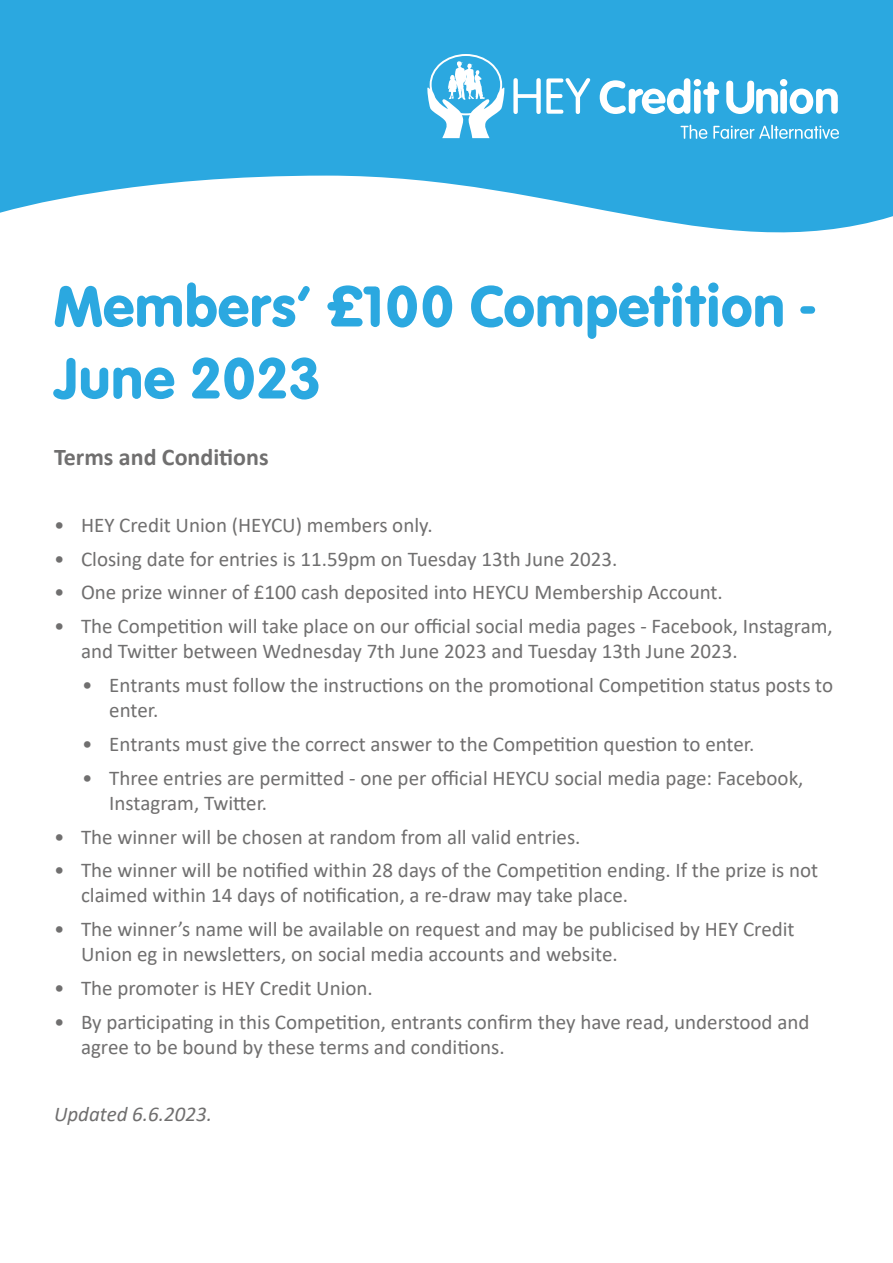
<style>
.page{position:relative;width:893px;height:1263px;background:#fff}
.page>*{position:absolute;margin:0;border:0;box-sizing:border-box;transform-origin:0 0}
.t1{font:60px/72px "VAG Rundschrift D";color:#2ba8e0}
.t2{font:700 24px "Calibri";color:#706f6f}
.t3{font:21px/25.2px "Calibri";color:#706f6f}
.t4{font:italic 21px "Calibri";color:#706f6f}
</style>
<div class="page">
<div style="left:0;top:0;width:893px;height:176px;background:#2ba8e0"></div>
<svg style="left:0;top:176px;width:893px;height:57px"></svg>
<svg style="left:427px;top:54px;width:78px;height:84px"></svg>
<svg style="left:600px;top:78px;width:119px;height:36px"></svg>
<svg style="left:726px;top:79px;width:112px;height:35px"></svg>
<svg style="left:513px;top:78px;width:77px;height:36px"></svg>
<svg style="left:680px;top:125px;width:27px;height:14px"></svg>
<svg style="left:713px;top:125px;width:126px;height:14px;background:#68c1e8"></svg>
<h1 class="t1" style="left:54px;top:270px;width:763px">Members’ £100 Competition -<br>June 2023</h1>
<p class="t2" style="left:54px;top:440px;width:216px">Terms and Conditions</p>
<p class="t3" style="left:54px;top:512px;width:380px">• HEY Credit Union (HEYCU) members only.</p>
<p class="t3" style="left:54px;top:545px;width:565px">• Closing date for entries is 11.59pm on Tuesday 13th June 2023.</p>
<p class="t3" style="left:54px;top:579px;width:670px">• One prize winner of £100 cash deposited into HEYCU Membership Account.</p>
<p class="t3" style="left:81px;top:613px;width:753px;text-indent:-27px">• The Competition will take place on our official social media pages - Facebook, Instagram, and Twitter between Wednesday 7th June 2023 and Tuesday 13th June 2023.</p>
<p class="t3" style="left:109px;top:672px;width:725px;text-indent:-27px">• Entrants must follow the instructions on the promotional Competition status posts to enter.</p>
<p class="t3" style="left:82px;top:731px;width:674px">• Entrants must give the correct answer to the Competition question to enter.</p>
<p class="t3" style="left:109px;top:764px;width:696px;text-indent:-27px">• Three entries are permitted - one per official HEYCU social media page: Facebook,<br>Instagram, Twitter.</p>
<p class="t3" style="left:54px;top:823px;width:528px">• The winner will be chosen at random from all valid entries.</p>
<p class="t3" style="left:81px;top:857px;width:739px;text-indent:-27px">• The winner will be notified within 28 days of the Competition ending. If the prize is not claimed within 14 days of notification, a re-draw may take place.</p>
<p class="t3" style="left:81px;top:916px;width:715px;text-indent:-27px">• The winner’s name will be available on request and may be publicised by HEY Credit<br>Union eg in newsletters, on social media accounts and website.</p>
<p class="t3" style="left:54px;top:975px;width:320px">• The promoter is HEY Credit Union.</p>
<p class="t3" style="left:81px;top:1009px;width:730px;text-indent:-27px">• By participating in this Competition, entrants confirm they have read, understood and agree to be bound by these terms and conditions.</p>
<p class="t4" style="left:54px;top:1100px;width:160px">Updated 6.6.2023.</p>
</div>
